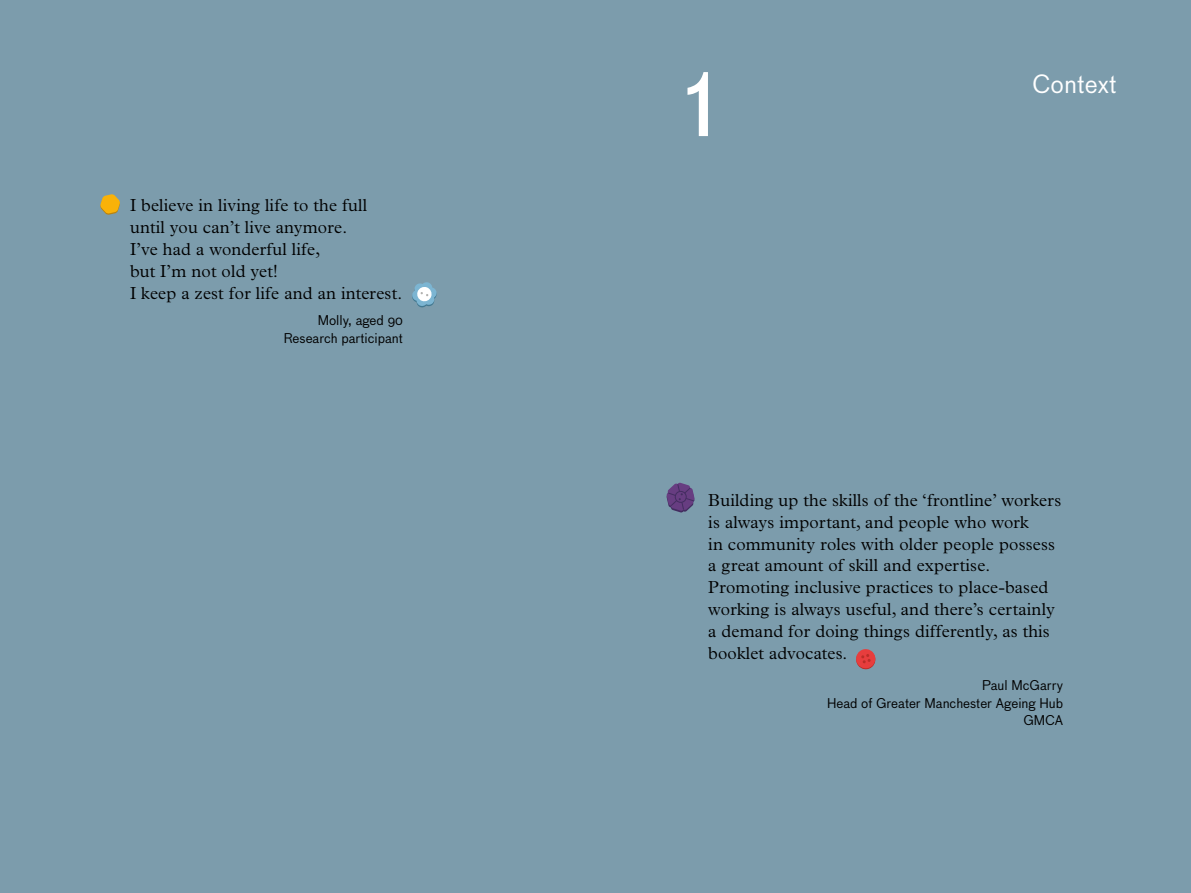
<style>
.page{position:relative;width:1191px;height:893px;background:#7c9cac}
.page>*{position:absolute;margin:0;border:0;box-sizing:border-box;transform-origin:0 0}
.t1{font:114.98px "Bau";color:#fff}
.t2{font:24.5px "Bau";letter-spacing:.005em;color:#fff}
.t3{font:300 17.5px/21.9px "Plantin";letter-spacing:.01em;color:#000}
.t4{font:13.12px/17.5px "Bau";color:#000;text-align:right}
</style>
<div class="page">
<svg style="left:100px;top:194px;width:20px;height:21px"></svg>
<svg style="left:666px;top:482px;width:28px;height:31px"></svg>
<svg style="left:856px;top:649px;width:20px;height:21px"></svg>
<svg style="left:412px;top:282px;width:25px;height:26px"></svg>
<p class="t3" style="left:130px;top:194px;width:273px">I believe in living life to the full until you can’t live anymore.<br>I’ve had a wonderful life,<br>but I’m not old yet!<br>I keep a zest for life and an interest.</p>
<p class="t4" style="left:284px;top:312px;width:121px">Molly, aged 90<br>Research participant</p>
<h1 class="t1" style="left:682px;top:13px;width:36px">1</h1>
<h2 class="t2" style="left:1032px;top:66px;width:86px">Context</h2>
<p class="t3" style="left:708px;top:489px;width:354px">Building up the skills of the ‘frontline’ workers is always important, and people who work<br>in community roles with older people possess a great amount of skill and expertise.<br>Promoting inclusive practices to place-based working is always useful, and there’s certainly a demand for doing things differently, as this booklet advocates.</p>
<p class="t4" style="left:827px;top:677px;width:237px">Paul McGarry<br>Head of Greater Manchester Ageing Hub<br>GMCA</p>
</div>
